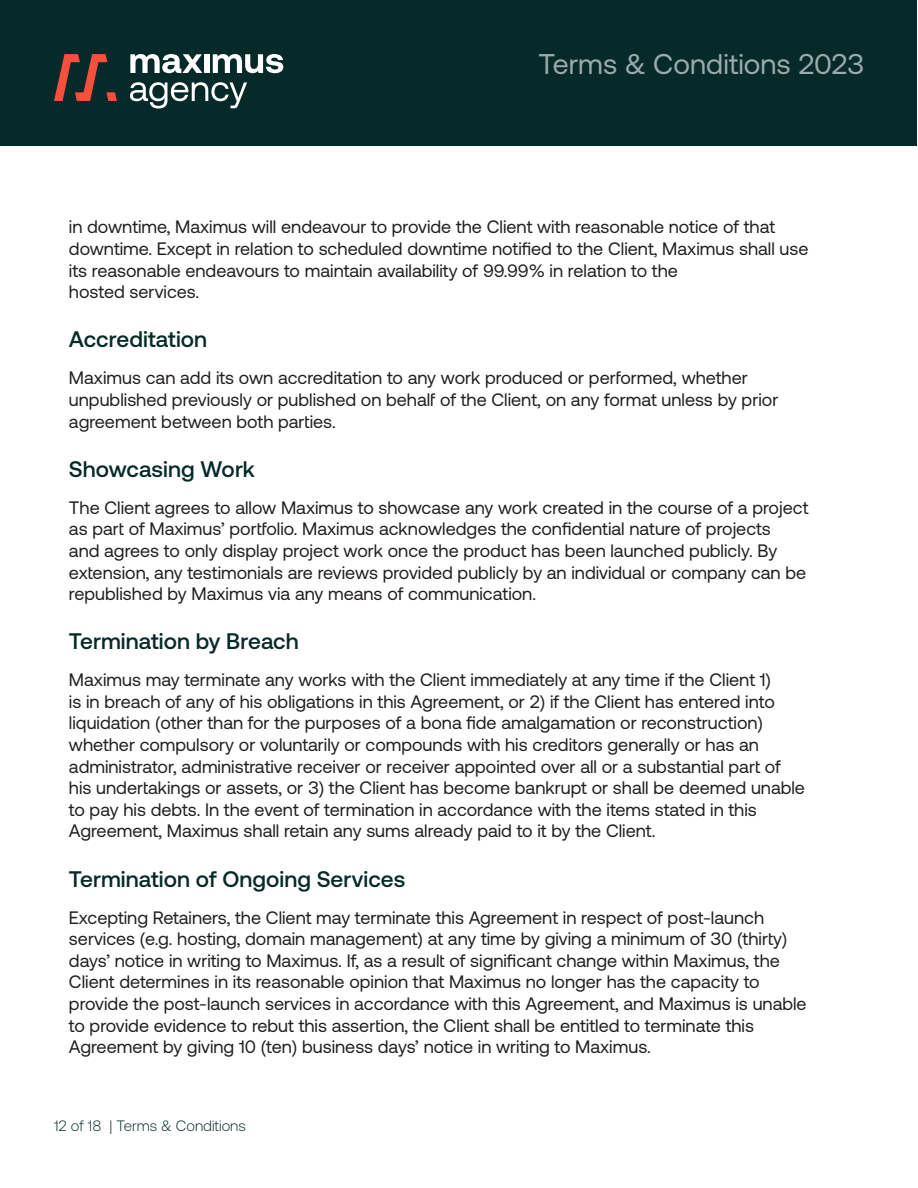
<style>
.page{position:relative;width:918px;height:1188px;background:#fff}
.page>*{position:absolute;margin:0;border:0;box-sizing:border-box;transform-origin:0 0}
.t1{font:28.5px "Aeonik";color:#9baaaa}
.t2{font:500 22.5px "Aeonik";color:#062a29}
.t3{font:18px/21.6px "Aeonik";color:#231f20}
.t4{font:300 15px "Aeonik";color:#062a29}
</style>
<div class="page">
<div style="left:1px;top:0;width:916px;height:146px;background:#062a29"></div>
<svg style="left:54px;top:54px;width:63px;height:47px"></svg>
<svg style="left:130px;top:54px;width:72px;height:19px"></svg>
<div style="left:204px;top:54px;width:5px;height:19px;background:#fff"></div>
<svg style="left:213px;top:54px;width:70px;height:19px"></svg>
<svg style="left:130px;top:82px;width:117px;height:27px"></svg>
<h1 class="t1" style="left:538px;top:48px;width:327px">Terms &amp; Conditions 2023</h1>
<p class="t3" style="left:69px;top:216px;width:741px">in downtime, Maximus will endeavour to provide the Client with reasonable notice of that downtime. Except in relation to scheduled downtime notified to the Client, Maximus shall use its reasonable endeavours to maintain availability of 99.99% in relation to the<br>hosted services.</p>
<h3 class="t2" style="left:69px;top:327px;width:140px">Accreditation</h3>
<p class="t3" style="left:69px;top:367px;width:711px">Maximus can add its own accreditation to any work produced or performed, whether unpublished previously or published on behalf of the Client, on any format unless by prior agreement between both parties.</p>
<h3 class="t2" style="left:69px;top:457px;width:187px">Showcasing Work</h3>
<p class="t3" style="left:69px;top:497px;width:740px">The Client agrees to allow Maximus to showcase any work created in the course of a project as part of Maximus’ portfolio. Maximus acknowledges the confidential nature of projects<br>and agrees to only display project work once the product has been launched publicly. By extension, any testimonials are reviews provided publicly by an individual or company can be republished by Maximus via any means of communication.</p>
<h3 class="t2" style="left:69px;top:629px;width:231px">Termination by Breach</h3>
<p class="t3" style="left:69px;top:669px;width:738px">Maximus may terminate any works with the Client immediately at any time if the Client 1)<br>is in breach of any of his obligations in this Agreement, or 2) if the Client has entered into liquidation (other than for the purposes of a bona fide amalgamation or reconstruction) whether compulsory or voluntarily or compounds with his creditors generally or has an administrator, administrative receiver or receiver appointed over all or a substantial part of his undertakings or assets, or 3) the Client has become bankrupt or shall be deemed unable to pay his debts. In the event of termination in accordance with the items stated in this Agreement, Maximus shall retain any sums already paid to it by the Client.</p>
<h3 class="t2" style="left:69px;top:866px;width:338px">Termination of Ongoing Services</h3>
<p class="t3" style="left:69px;top:907px;width:739px">Excepting Retainers, the Client may terminate this Agreement in respect of post-launch services (e.g. hosting, domain management) at any time by giving a minimum of 30 (thirty) days’ notice in writing to Maximus. If, as a result of significant change within Maximus, the Client determines in its reasonable opinion that Maximus no longer has the capacity to provide the post-launch services in accordance with this Agreement, and Maximus is unable to provide evidence to rebut this assertion, the Client shall be entitled to terminate this Agreement by giving 10 (ten) business days’ notice in writing to Maximus.</p>
<p class="t4" style="left:54px;top:1117px;width:193px">12 of 18 | Terms &amp; Conditions</p>
</div>
